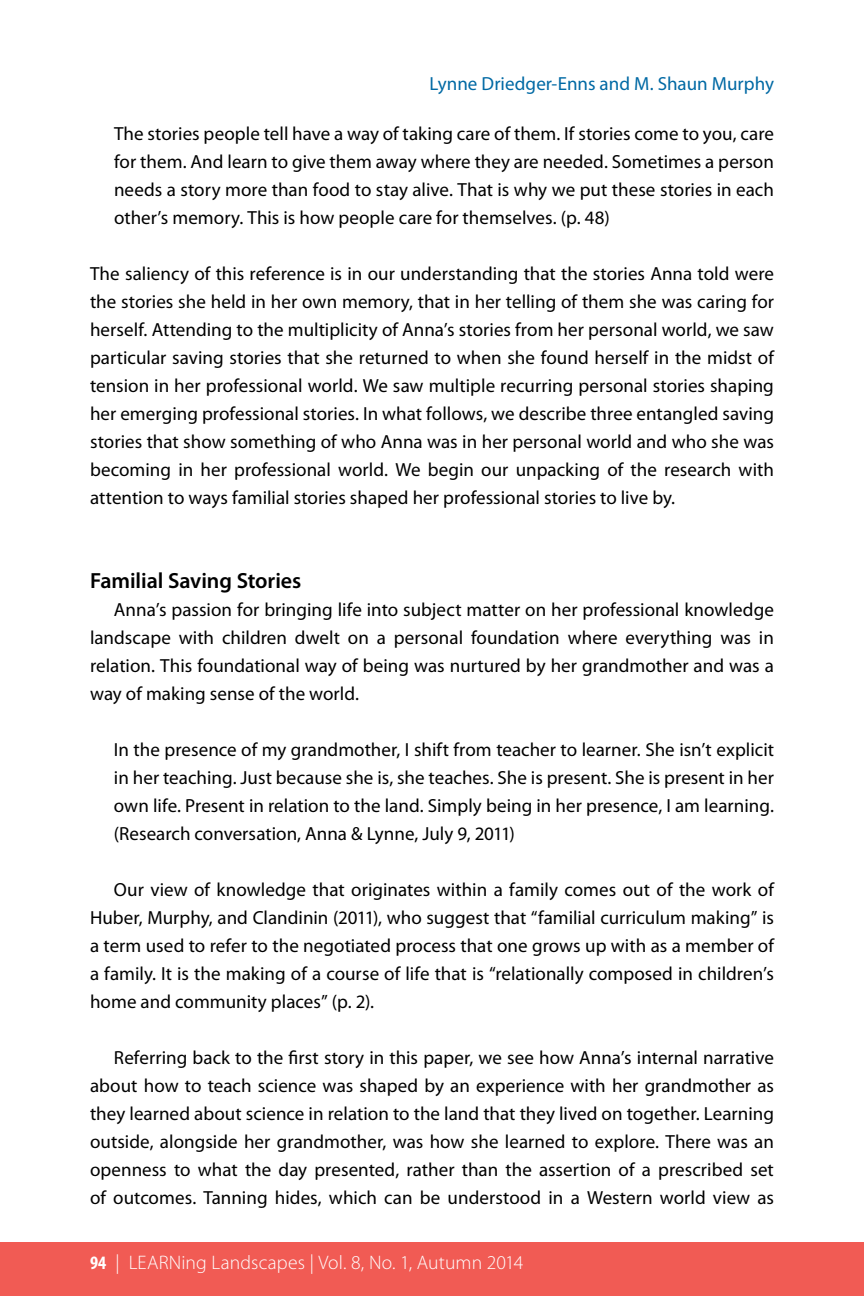
<style>
.page{position:relative;width:864px;height:1296px;background:#fff}
.page>*{position:absolute;margin:0;border:0;box-sizing:border-box;transform-origin:0 0}
.t1{font:600 22px "Myriad Pro";letter-spacing:-.005em;color:#000}
.t2{font:300 19.6px "Myriad Pro";letter-spacing:.005em;color:#fff}
.t3{font:19px/28px "Myriad Pro";color:#000;text-align:justify}
.t4{font:19px "Myriad Pro";color:#0069a4}
.s1{font-weight:700;font-stretch:condensed;font-size:19px}
</style>
<div class="page">
<div style="left:0;top:1242px;width:864px;height:54px;background:#f15b54"></div>
<p class="t4" style="left:430px;top:73px;width:346px">Lynne Driedger-Enns and M. Shaun Murphy</p>
<p class="t3" style="left:114px;top:120px;width:662px">The stories people tell have a way of taking care of them. If stories come to you, care for them. And learn to give them away where they are needed. Sometimes a person needs a story more than food to stay alive. That is why we put these stories in each other’s memory. This is how people care for themselves. (p. 48)</p>
<p class="t3" style="left:90px;top:260px;width:686px">The saliency of this reference is in our understanding that the stories Anna told were the stories she held in her own memory, that in her telling of them she was caring for herself. Attending to the multiplicity of Anna’s stories from her personal world, we saw particular saving stories that she returned to when she found herself in the midst of tension in her professional world. We saw multiple recurring personal stories shaping her emerging professional stories. In what follows, we describe three entangled saving stories that show something of who Anna was in her personal world and who she was becoming in her professional world. We begin our unpacking of the research with attention to ways familial stories shaped her professional stories to live by.</p>
<p class="t1" style="left:90px;top:569px;width:213px">Familial Saving Stories</p>
<p class="t3" style="left:90px;top:596px;width:686px;text-indent:24px">Anna’s passion for bringing life into subject matter on her professional knowledge landscape with children dwelt on a personal foundation where everything was in relation. This foundational way of being was nurtured by her grandmother and was a way of making sense of the world.</p>
<p class="t3" style="left:114px;top:736px;width:662px">In the presence of my grandmother, I shift from teacher to learner. She isn’t explicit in her teaching. Just because she is, she teaches. She is present. She is present in her own life. Present in relation to the land. Simply being in her presence, I am learning. (Research conversation, Anna &amp; Lynne, July 9, 2011)</p>
<p class="t3" style="left:90px;top:876px;width:686px;text-indent:24px">Our view of knowledge that originates within a family comes out of the work of Huber, Murphy, and Clandinin (2011), who suggest that “familial curriculum making” is a term used to refer to the negotiated process that one grows up with as a member of a family. It is the making of a course of life that is “relationally composed in children’s home and community places” (p. 2).</p>
<p class="t3" style="left:90px;top:1044px;width:686px;text-indent:24px">Referring back to the first story in this paper, we see how Anna’s internal narrative about how to teach science was shaped by an experience with her grandmother as they learned about science in relation to the land that they lived on together. Learning outside, alongside her grandmother, was how she learned to explore. There was an openness to what the day presented, rather than the assertion of a prescribed set of outcomes. Tanning hides, which can be understood in a Western world view as</p>
<p class="t2" style="left:90px;top:1252px;width:435px"><span class="s1">94</span> | LEARNing Landscapes | Vol. 8, No. 1, Autumn 2014</p>
</div>
